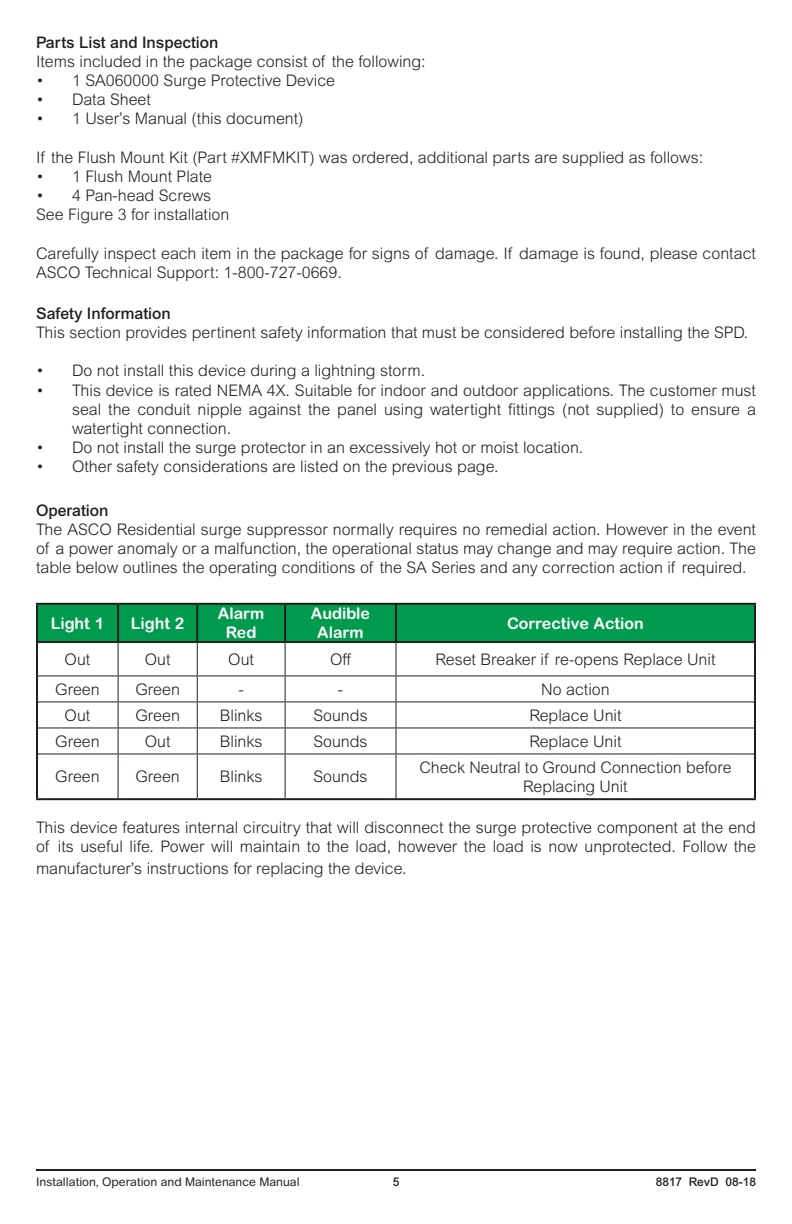
<style>
.page{position:relative;width:792px;height:1224px;background:#fff}
.page>*{position:absolute;margin:0;border:0;box-sizing:border-box;transform-origin:0 0}
.t1{font:300 16px/19.2px "Arial MT Pro";color:#231f20}
.t2{font:500 16px "Arial MT Pro";color:#231f20}
.t3{font:700 16px/19.2px "Arial Rounded MT Pro";color:#fff;text-align:center}
.t4{font:12px "Arial Rounded MT Pro";color:#231f20}
.t5{font:500 12px "Arial MT Pro";color:#231f20}
</style>
<div class="page">
<hr style="left:36px;top:1169px;width:720px;height:2px;background:#231f20">
<div style="left:38px;top:605px;width:716px;height:36px;background:#009b4d"></div>
<hr style="left:36px;top:643px;width:2px;height:33px;background:#231f20">
<hr style="left:754px;top:643px;width:2px;height:33px;background:#231f20">
<hr style="left:36px;top:676px;width:2px;height:26px;background:#231f20">
<hr style="left:754px;top:676px;width:2px;height:26px;background:#231f20">
<hr style="left:36px;top:702px;width:2px;height:26px;background:#231f20">
<hr style="left:754px;top:702px;width:2px;height:26px;background:#231f20">
<hr style="left:36px;top:728px;width:2px;height:26px;background:#231f20">
<hr style="left:754px;top:728px;width:2px;height:26px;background:#231f20">
<hr style="left:36px;top:754px;width:2px;height:44px;background:#231f20">
<hr style="left:754px;top:754px;width:2px;height:44px;background:#231f20">
<hr style="left:36px;top:798px;width:82px;height:2px;background:#231f20">
<hr style="left:118px;top:798px;width:79px;height:2px;background:#231f20">
<hr style="left:197px;top:798px;width:88px;height:2px;background:#231f20">
<hr style="left:285px;top:798px;width:111px;height:2px;background:#231f20">
<hr style="left:396px;top:798px;width:360px;height:2px;background:#231f20">
<hr style="left:36px;top:603px;width:82px;height:2px;background:#231f20">
<hr style="left:36px;top:605px;width:2px;height:36px;background:#231f20">
<hr style="left:118px;top:603px;width:79px;height:2px;background:#231f20">
<hr style="left:117px;top:605px;width:2px;height:36px;background:#231f20">
<hr style="left:197px;top:603px;width:88px;height:2px;background:#231f20">
<hr style="left:196px;top:605px;width:2px;height:36px;background:#231f20">
<hr style="left:285px;top:603px;width:111px;height:2px;background:#231f20">
<hr style="left:284px;top:605px;width:2px;height:36px;background:#231f20">
<hr style="left:396px;top:603px;width:360px;height:2px;background:#231f20">
<hr style="left:395px;top:605px;width:2px;height:36px;background:#231f20">
<hr style="left:754px;top:605px;width:2px;height:36px;background:#231f20">
<hr style="left:36px;top:641px;width:82px;height:2px;background:#231f20">
<hr style="left:118px;top:641px;width:79px;height:2px;background:#231f20">
<hr style="left:197px;top:641px;width:88px;height:2px;background:#231f20">
<hr style="left:285px;top:641px;width:111px;height:2px;background:#231f20">
<hr style="left:396px;top:641px;width:360px;height:2px;background:#231f20">
<hr style="left:118px;top:643px;width:1px;height:32px;background:#231f20">
<hr style="left:197px;top:643px;width:1px;height:32px;background:#231f20">
<hr style="left:285px;top:643px;width:1px;height:32px;background:#231f20">
<hr style="left:396px;top:643px;width:1px;height:32px;background:#231f20">
<hr style="left:38px;top:675px;width:80px;height:1px;background:#231f20">
<hr style="left:118px;top:675px;width:79px;height:1px;background:#231f20">
<hr style="left:197px;top:675px;width:88px;height:1px;background:#231f20">
<hr style="left:285px;top:675px;width:111px;height:1px;background:#231f20">
<hr style="left:396px;top:675px;width:358px;height:1px;background:#231f20">
<hr style="left:38px;top:701px;width:80px;height:1px;background:#231f20">
<hr style="left:118px;top:701px;width:79px;height:1px;background:#231f20">
<hr style="left:197px;top:701px;width:88px;height:1px;background:#231f20">
<hr style="left:285px;top:701px;width:111px;height:1px;background:#231f20">
<hr style="left:396px;top:701px;width:358px;height:1px;background:#231f20">
<hr style="left:38px;top:727px;width:80px;height:1px;background:#231f20">
<hr style="left:118px;top:727px;width:79px;height:1px;background:#231f20">
<svg style="left:118px;top:676px;width:1px;height:77px"></svg>
<hr style="left:197px;top:727px;width:88px;height:1px;background:#231f20">
<svg style="left:197px;top:676px;width:1px;height:77px"></svg>
<hr style="left:285px;top:727px;width:111px;height:1px;background:#231f20">
<svg style="left:285px;top:676px;width:1px;height:77px"></svg>
<hr style="left:396px;top:727px;width:358px;height:1px;background:#231f20">
<svg style="left:396px;top:676px;width:1px;height:77px"></svg>
<hr style="left:38px;top:753px;width:80px;height:1px;background:#231f20">
<hr style="left:118px;top:753px;width:79px;height:1px;background:#231f20">
<hr style="left:118px;top:754px;width:1px;height:44px;background:#231f20">
<hr style="left:197px;top:753px;width:88px;height:1px;background:#231f20">
<hr style="left:197px;top:754px;width:1px;height:44px;background:#231f20">
<hr style="left:285px;top:753px;width:111px;height:1px;background:#231f20">
<hr style="left:285px;top:754px;width:1px;height:44px;background:#231f20">
<hr style="left:396px;top:753px;width:358px;height:1px;background:#231f20">
<hr style="left:396px;top:754px;width:1px;height:44px;background:#231f20">
<p class="t2" style="left:36px;top:33px;width:184px">Parts List and Inspection</p>
<p class="t1" style="left:36px;top:52px;width:391px">Items included in the package consist of the following:</p>
<p class="t1" style="left:36px;top:71px;width:301px">• 1 SA060000 Surge Protective Device</p>
<p class="t1" style="left:36px;top:90px;width:116px">• Data Sheet</p>
<p class="t1" style="left:36px;top:110px;width:269px">• 1 User’s Manual (this document)</p>
<p class="t1" style="left:36px;top:148px;width:669px">If the Flush Mount Kit (Part #XMFMKIT) was ordered, additional parts are supplied as follows:</p>
<p class="t1" style="left:36px;top:167px;width:178px">• 1 Flush Mount Plate</p>
<p class="t1" style="left:36px;top:186px;width:195px">• 4 Pan-head Screws<br>See Figure 3 for installation</p>
<p class="t1" style="left:36px;top:244px;width:722px">Carefully inspect each item in the package for signs of damage. If damage is found, please contact<br>ASCO Technical Support: 1-800-727-0669.</p>
<p class="t2" style="left:36px;top:304px;width:136px">Safety Information</p>
<p class="t1" style="left:36px;top:323px;width:714px">This section provides pertinent safety information that must be considered before installing the SPD.</p>
<p class="t1" style="left:36px;top:362px;width:391px">• Do not install this device during a lightning storm.</p>
<p class="t1" style="left:72px;top:381px;width:686px;text-align:justify;text-indent:-36px">• This device is rated NEMA 4X. Suitable for indoor and outdoor applications. The customer must seal the conduit nipple against the panel using watertight fittings (not supplied) to ensure a watertight connection.</p>
<p class="t1" style="left:36px;top:438px;width:549px">• Do not install the surge protector in an excessively hot or moist location.</p>
<p class="t1" style="left:36px;top:458px;width:464px">• Other safety considerations are listed on the previous page.</p>
<p class="t2" style="left:36px;top:501px;width:74px">Operation</p>
<p class="t1" style="left:36px;top:520px;width:722px;text-align:justify">The ASCO Residential surge suppressor normally requires no remedial action. However in the event of a power anomaly or a malfunction, the operational status may change and may require action. The table below outlines the operating conditions of the SA Series and any correction action if required.</p>
<p class="t3" style="left:51px;top:614px;width:55px">Light 1</p>
<p class="t3" style="left:131px;top:614px;width:55px">Light 2</p>
<p class="t3" style="left:218px;top:604px;width:48px">Alarm<br>Red</p>
<p class="t3" style="left:311px;top:604px;width:61px">Audible<br>Alarm</p>
<p class="t3" style="left:507px;top:614px;width:138px">Corrective Action</p>
<p class="t1" style="left:65px;top:650px;width:27px">Out</p>
<p class="t1" style="left:145px;top:650px;width:27px">Out</p>
<p class="t1" style="left:228px;top:650px;width:27px">Out</p>
<p class="t1" style="left:330px;top:650px;width:23px">Off</p>
<p class="t1" style="left:435px;top:650px;width:282px">Reset Breaker if re-opens Replace Unit</p>
<p class="t1" style="left:55px;top:680px;width:46px">Green</p>
<p class="t1" style="left:135px;top:680px;width:46px">Green</p>
<p class="t1" style="left:239px;top:680px;width:7px">-</p>
<p class="t1" style="left:338px;top:680px;width:7px">-</p>
<p class="t1" style="left:541px;top:680px;width:70px">No action</p>
<p class="t1" style="left:65px;top:706px;width:27px">Out</p>
<p class="t1" style="left:135px;top:706px;width:46px">Green</p>
<p class="t1" style="left:220px;top:706px;width:44px">Blinks</p>
<p class="t1" style="left:313px;top:706px;width:56px">Sounds</p>
<p class="t1" style="left:529px;top:706px;width:94px">Replace Unit</p>
<p class="t1" style="left:55px;top:732px;width:46px">Green</p>
<p class="t1" style="left:145px;top:732px;width:27px">Out</p>
<p class="t1" style="left:220px;top:732px;width:44px">Blinks</p>
<p class="t1" style="left:313px;top:732px;width:56px">Sounds</p>
<p class="t1" style="left:529px;top:732px;width:94px">Replace Unit</p>
<p class="t1" style="left:55px;top:768px;width:46px">Green</p>
<p class="t1" style="left:135px;top:768px;width:46px">Green</p>
<p class="t1" style="left:220px;top:768px;width:44px">Blinks</p>
<p class="t1" style="left:313px;top:768px;width:56px">Sounds</p>
<p class="t1" style="left:419px;top:758px;width:314px;text-align:center">Check Neutral to Ground Connection before<br>Replacing Unit</p>
<p class="t1" style="left:36px;top:818px;width:722px">This device features internal circuitry that will disconnect the surge protective component at the end of its useful life. Power will maintain to the load, however the load is now unprotected. Follow the</p>
<p class="t1" style="left:36px;top:859px;width:372px">manufacturer’s instructions for replacing the device.</p>
<p class="t4" style="left:36px;top:1175px;width:265px">Installation, Operation and Maintenance Manual</p>
<p class="t5" style="left:393px;top:1175px;width:8px">5</p>
<p class="t5" style="left:656px;top:1175px;width:102px">8817 RevD 08-18</p>
</div>
